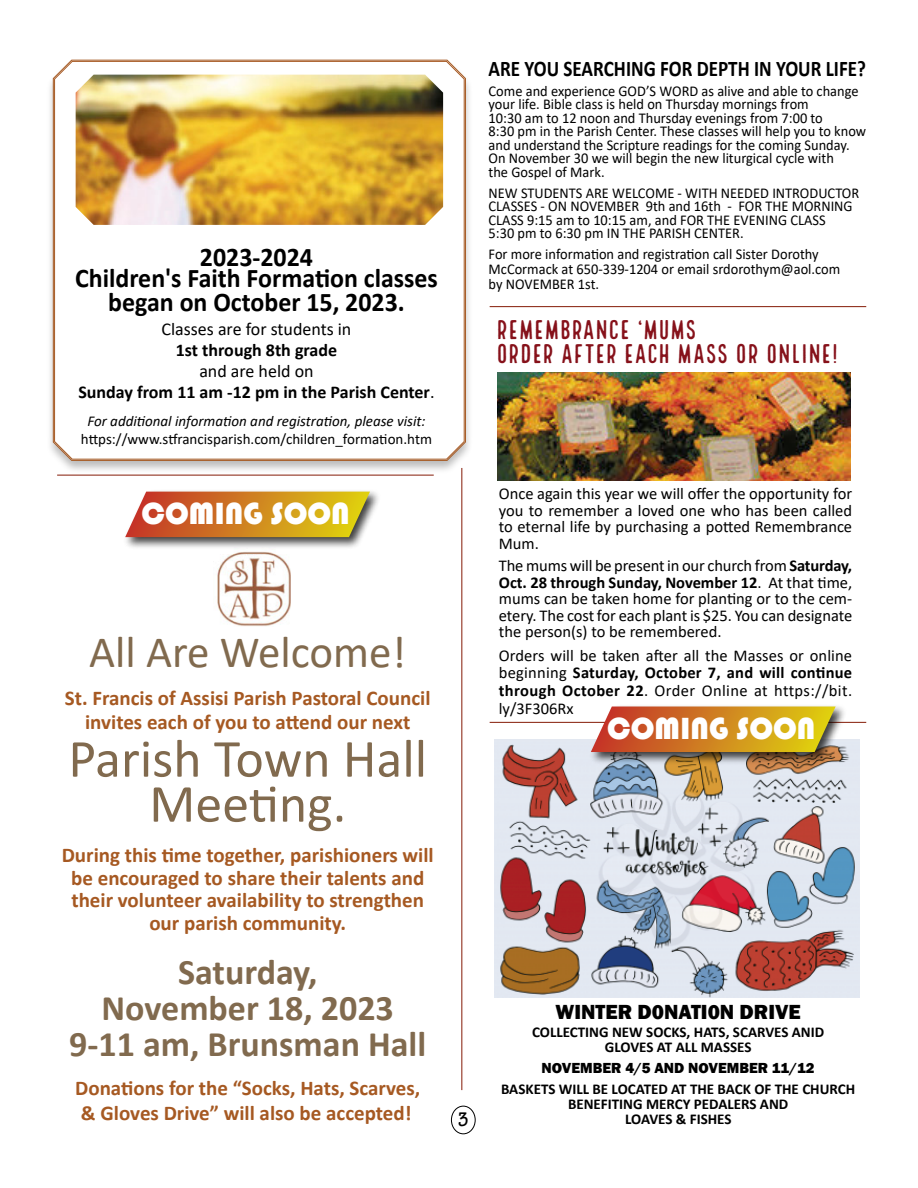
<style>
.page{position:relative;width:918px;height:1188px;background:#fff}
.page>*{position:absolute;margin:0;border:0;box-sizing:border-box;transform-origin:0 0}
.t1{font:54px "Ldrkct Calibri";color:#816a4e}
.t2{font:54px "Ykkgtx Calibri";color:#816a4e}
.t3{font:45px "Ykkgtx Calibri";color:#816a4e}
.t4{font:700 36px "Pnlhwv Calibri";color:#816a4e}
.t5{font:700 36px "Xxtxtk Calibri";color:#816a4e}
.t6{font:31.5px "Bauhaus 93";color:#fff}
.t7{font:700 27px/24px "Xxtxtk Calibri";color:#000;text-align:center;scale:.96 1}
.t8{font:700 27px "Pnlhwv Calibri";color:#000;scale:.96 1}
.t9{font:26.55px/24px "Local Brewery Four";letter-spacing:-.01em;color:#86111a;scale:1.08 1}
.t10{font:700 22.35px "Xxtxtk Calibri";color:#000;scale:.85 1}
.t11{font:700 21px/22.5px "Xxtxtk Calibri";color:#a65922;text-align:center}
.t12{font:700 21px "Pnlhwv Calibri";color:#a65922}
.t13{font:800 21px "Franklin Gothic";color:#000}
.t14{font:700 condensed 21px "Tekton Pro";color:#000}
.t15{font:700 18px "Pnlhwv Calibri";color:#000}
.t16{font:18px "Ldrkct Calibri";color:#000}
.t17{font:700 18px "Xxtxtk Calibri";color:#000}
.t18{font:16.5px/16.5px "Ykkgtx Calibri";color:#000}
.t19{font:16.5px/22.5px "Ldrkct Calibri";color:#000}
.t20{font:700 16.5px "Xxtxtk Calibri";color:#000}
.t21{font:16.5px/18px "Ldrkct Calibri";letter-spacing:.02em;color:#000}
.t22{font:15px/13.5px "Ykkgtx Calibri";color:#000;scale:.96 1}
.t23{font:15px/15px "Ldrkct Calibri";color:#000;scale:.96 1}
.t24{font:700 15px/15px "Xxtxtk Calibri";color:#000;text-align:center}
.t25{font:15px "Ykkgtx Calibri";color:#000}
.t26{font:italic 15px "Calibri";color:#000}
.t27{font:800 15px "Franklin Gothic";color:#000}
.s1{font-family:"Ldrkct Calibri";font-weight:400}
.s2{font-family:"Pnlhwv Calibri";font-weight:700}
.s3{font-family:"Ykkgtx Calibri";font-weight:400}
.s4{font-family:"Xxtxtk Calibri";font-weight:700}
</style>
<div class="page">
<hr style="left:461px;top:468px;width:1px;height:622px;background:#923422">
<div style="left:45px;top:59px;width:428px;height:416px;background:#000;opacity:.27"></div>
<svg style="left:54px;top:61px;width:411px;height:399px"></svg>
<img style="left:76px;top:75px;width:367px;height:150px">
<div style="left:451px;top:1106px;width:24px;height:28px;border:1px solid #000;border-radius:50%"></div>
<img style="left:217px;top:551px;width:74px;height:75px">
<img style="left:495px;top:740px;width:365px;height:257px">
<hr style="left:490px;top:306px;width:376px;height:1px;background:#923422">
<hr style="left:490px;top:722px;width:376px;height:1px;background:#923422">
<img style="left:497px;top:372px;width:354px;height:108px">
<div style="left:589px;top:704px;width:258px;height:61px;background:#000;opacity:.75"></div>
<svg style="left:591px;top:707px;width:245px;height:45px;background:#ce862b"></svg>
<div style="left:123px;top:489px;width:259px;height:61px;background:#000;opacity:.75"></div>
<svg style="left:125px;top:492px;width:245px;height:45px;background:#d0882d"></svg>
<hr style="left:57px;top:475px;width:377px;height:1px;background:#923422">
<h3 class="t8" style="left:200px;top:238px;width:119px">2023-2024</h3>
<h3 class="t7" style="left:75px;top:265px;width:380px">Children's Faith Formation classes began on October 15, 2023.</h3>
<p class="t16" style="left:162px;top:316px;width:191px">Classes are for students in</p>
<p class="t17" style="left:176px;top:337px;width:163px">1st through 8th grade</p>
<p class="t16" style="left:199px;top:358px;width:116px">and are held on</p>
<p class="t15" style="left:78px;top:379px;width:358px">Sunday from 11 am -12 pm in the Parish Center<span class="s1">.</span></p>
<p class="t26" style="left:87px;top:411px;width:340px">For additional information and registration, please visit:</p>
<p class="t25" style="left:81px;top:429px;width:353px">https://www.stfrancisparish.com/children_formation.htm</p>
<h3 class="t6" style="left:141px;top:496px;width:210px">COMING SOON</h3>
<h2 class="t3" style="left:89px;top:621px;width:319px">All Are Welcome!</h2>
<h3 class="t12" style="left:65px;top:683px;width:367px">St. Francis of Assisi Parish Pastoral Council</h3>
<h3 class="t11" style="left:85px;top:710px;width:327px">invites each of you to attend our next</h3>
<h1 class="t1" style="left:68px;top:721px;width:360px">Parish Town Hall</h1>
<h1 class="t2" style="left:149px;top:766px;width:199px">Meeting.</h1>
<h3 class="t11" style="left:62px;top:844px;width:374px">During this time together, parishioners will be encouraged to share their talents and their volunteer availability to strengthen</h3>
<h3 class="t12" style="left:149px;top:908px;width:198px">our parish community.</h3>
<h3 class="t4" style="left:178px;top:946px;width:141px">Saturday,</h3>
<h3 class="t5" style="left:102px;top:982px;width:294px">November 18, 2023</h3>
<h3 class="t4" style="left:69px;top:1018px;width:359px">9-11 am, Brunsman Hall</h3>
<h3 class="t11" style="left:75px;top:1076px;width:347px">Donations for the “Socks, Hats, Scarves,</h3>
<h3 class="t12" style="left:81px;top:1098px;width:332px">&amp; Gloves Drive” will also be accepted!</h3>
<h3 class="t10" style="left:489px;top:53px;width:445px">ARE YOU SEARCHING FOR DEPTH IN YOUR LIFE?</h3>
<p class="t22" style="left:489px;top:84px;width:387px">Come and experience GOD’S WORD as alive and able to change your life. Bible class is held on Thursday mornings from<br>10:30 am to 12 noon and Thursday evenings from 7:00 to</p>
<p class="t23" style="left:489px;top:123px;width:395px">8:30 pm in the Parish Center. These classes will help you to know</p>
<p class="t22" style="left:489px;top:138px;width:378px">and understand the Scripture readings for the coming Sunday.<br>On November 30 we will begin the new liturgical cycle with the Gospel of Mark.</p>
<p class="t22" style="left:489px;top:186px;width:388px">NEW STUDENTS ARE WELCOME - WITH NEEDED INTRODUCTOR<br>CLASSES - ON NOVEMBER 9th and 16th - FOR THE MORNING<br>CLASS 9:15 am to 10:15 am, and FOR THE EVENING CLASS</p>
<p class="t23" style="left:489px;top:225px;width:267px">5:30 pm to 6:30 pm IN THE PARISH CENTER.</p>
<p class="t22" style="left:489px;top:247px;width:345px">For more information and registration call Sister Dorothy</p>
<p class="t23" style="left:489px;top:261px;width:368px">McCormack at 650-339-1204 or email srdorothym@aol.com by NOVEMBER 1st.</p>
<h3 class="t9" style="left:496px;top:320px;width:319px">REMEMBRANCE ‘MUMS<br>ORDER AFTER EACH MASS OR ONLINE!</h3>
<p class="t18" style="left:499px;top:485px;width:355px">Once again this year we will offer the opportunity for</p>
<p class="t19" style="left:499px;top:498px;width:355px">you to remember a loved one who has been called</p>
<p class="t18" style="left:499px;top:518px;width:355px">to eternal life by purchasing a potted Remembrance</p>
<p class="t19" style="left:499px;top:531px;width:355px">Mum.<br>The mums will be present in our church from <span class="s2">Saturday,</span></p>
<p class="t20" style="left:499px;top:570px;width:355px">Oct. 28 through Sunday, November 12<span class="s3">. At that time,</span></p>
<p class="t18" style="left:499px;top:590px;width:355px">mums can be taken home for planting or to the cem&shy;etery. The cost for each plant is $25. You can designate</p>
<p class="t19" style="left:499px;top:620px;width:224px">the person(s) to be remembered.</p>
<p class="t18" style="left:499px;top:647px;width:355px">Orders will be taken after all the Masses or online</p>
<p class="t20" style="left:499px;top:660px;width:355px"><span class="s3">beginning</span> Saturday, October 7, and will continue</p>
<p class="t21" style="left:499px;top:681px;width:355px"><span class="s4">through October 22</span>. Order Online at https://bit. ly/3F306Rx</p>
<h3 class="t6" style="left:607px;top:711px;width:210px">COMING SOON</h3>
<h3 class="t14" style="left:458px;top:1108px;width:12px">3</h3>
<h3 class="t13" style="left:556px;top:998px;width:247px">WINTER D0NATI0N DRIVE</h3>
<p class="t24" style="left:532px;top:1025px;width:294px">COLLECTING NEW SOCKS, HATS, SCARVES ANID<br>GLOVES AT ALL MASSES</p>
<p class="t27" style="left:542px;top:1059px;width:275px">NOVEMBER 4/5 AND NOVEMBER 11/12</p>
<p class="t24" style="left:501px;top:1082px;width:356px">BASKETS WILL BE LOCATED AT THE BACK OF THE CHURCH<br>BENEFITING MERCY PEDALERS AND<br>LOAVES &amp; FISHES</p>
</div>
